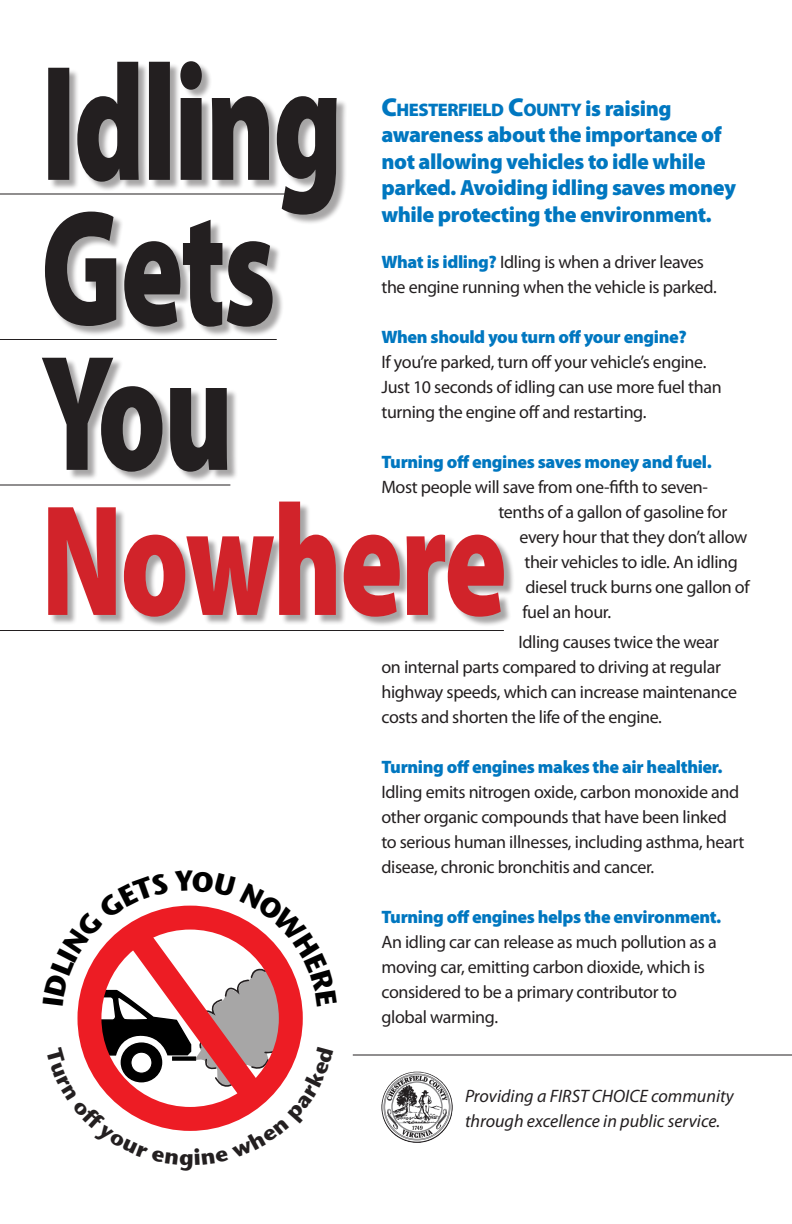
<style>
.page{position:relative;width:792px;height:1224px;background:#fff}
.page>*{position:absolute;margin:0;border:0;box-sizing:border-box;transform-origin:0 0}
.t1{font:900 22px/26.4px "Myriad Pro";letter-spacing:-.02em;color:#0077c0}
.t2{font:900 18.2px "Myriad Pro";letter-spacing:-.03em;color:#0077c0}
.t3{font:18px/25px "Myriad Pro";letter-spacing:-.02em;color:#231f20}
.t4{font:italic 18px/25px "Myriad Pro";color:#231f20}
.t5{font:900 18px "Myriad Pro";letter-spacing:-.02em;color:#0077c0}
.s1{font-size:26px}
.s2{font-size:22px}
.s3{font-weight:900;color:#0077c0}
</style>
<div class="page">
<div style="left:44px;top:359px;width:194px;height:123px;background:#231f20;opacity:.4"></div>
<svg style="left:42px;top:358px;width:185px;height:114px"></svg>
<div style="left:47px;top:213px;width:237px;height:124px;background:#231f20;opacity:.4"></div>
<svg style="left:45px;top:213px;width:228px;height:114px"></svg>
<div style="left:50px;top:62px;width:298px;height:163px;background:#231f20;opacity:.4"></div>
<svg style="left:48px;top:61px;width:289px;height:154px"></svg>
<hr style="left:0;top:193px;width:323px;height:1px;background:#231f20">
<hr style="left:0;top:339px;width:277px;height:1px;background:#231f20">
<hr style="left:0;top:485px;width:230px;height:1px;background:#231f20">
<hr style="left:0;top:630px;width:504px;height:1px;background:#231f20">
<hr style="left:353px;top:1054px;width:439px;height:2px;background:#231f20">
<img style="left:381px;top:1072px;width:66px;height:71px">
<div style="left:50px;top:503px;width:465px;height:124px;background:#231f20;opacity:.4"></div>
<svg style="left:48px;top:502px;width:456px;height:115px"></svg>
<svg style="left:77px;top:905px;width:226px;height:226px"></svg>
<p class="t2" style="left:381px;top:98px;width:292px"><span class="s1">C</span>HESTERFIELD <span class="s1">C</span>OUNTY <span class="s2">is raising</span></p>
<p class="t1" style="left:381px;top:121px;width:356px">awareness about the importance of not allowing vehicles to idle while parked. Avoiding idling saves money while protecting the environment.</p>
<p class="t3" style="left:381px;top:249px;width:337px"><span class="s3">What is idling?</span> Idling is when a driver leaves the engine running when the vehicle is parked.</p>
<p class="t3" style="left:381px;top:324px;width:342px"><span class="s3">When should you turn off your engine?<br></span>If you’re parked, turn off your vehicle’s engine.<br>Just 10 seconds of idling can use more fuel than turning the engine off and restarting.</p>
<p class="t5" style="left:381px;top:450px;width:332px">Turning off engines saves money and fuel.</p>
<p class="t3" style="left:381px;top:474px;width:328px">Most people will save from one-fifth to seven-</p>
<p class="t3" style="left:498px;top:499px;width:230px">tenths of a gallon of gasoline for</p>
<p class="t3" style="left:519px;top:524px;width:229px">every hour that they don’t allow</p>
<p class="t3" style="left:524px;top:549px;width:215px">their vehicles to idle. An idling</p>
<p class="t3" style="left:525px;top:574px;width:226px">diesel truck burns one gallon of</p>
<p class="t3" style="left:522px;top:599px;width:90px">fuel an hour.</p>
<p class="t3" style="left:381px;top:629px;width:357px;text-indent:137px">Idling causes twice the wear on internal parts compared to driving at regular highway speeds, which can increase maintenance costs and shorten the life of the engine.</p>
<p class="t3" style="left:381px;top:754px;width:365px"><span class="s3">Turning off engines makes the air healthier.<br></span>Idling emits nitrogen oxide, carbon monoxide and other organic compounds that have been linked to serious human illnesses, including asthma, heart disease, chronic bronchitis and cancer.</p>
<p class="t3" style="left:381px;top:904px;width:341px"><span class="s3">Turning off engines helps the environment.<br></span>An idling car can release as much pollution as a moving car, emitting carbon dioxide, which is considered to be a primary contributor to global warming.</p>
<p class="t4" style="left:465px;top:1083px;width:270px">Providing a FIRST CHOICE community through excellence in public service.</p>
</div>
